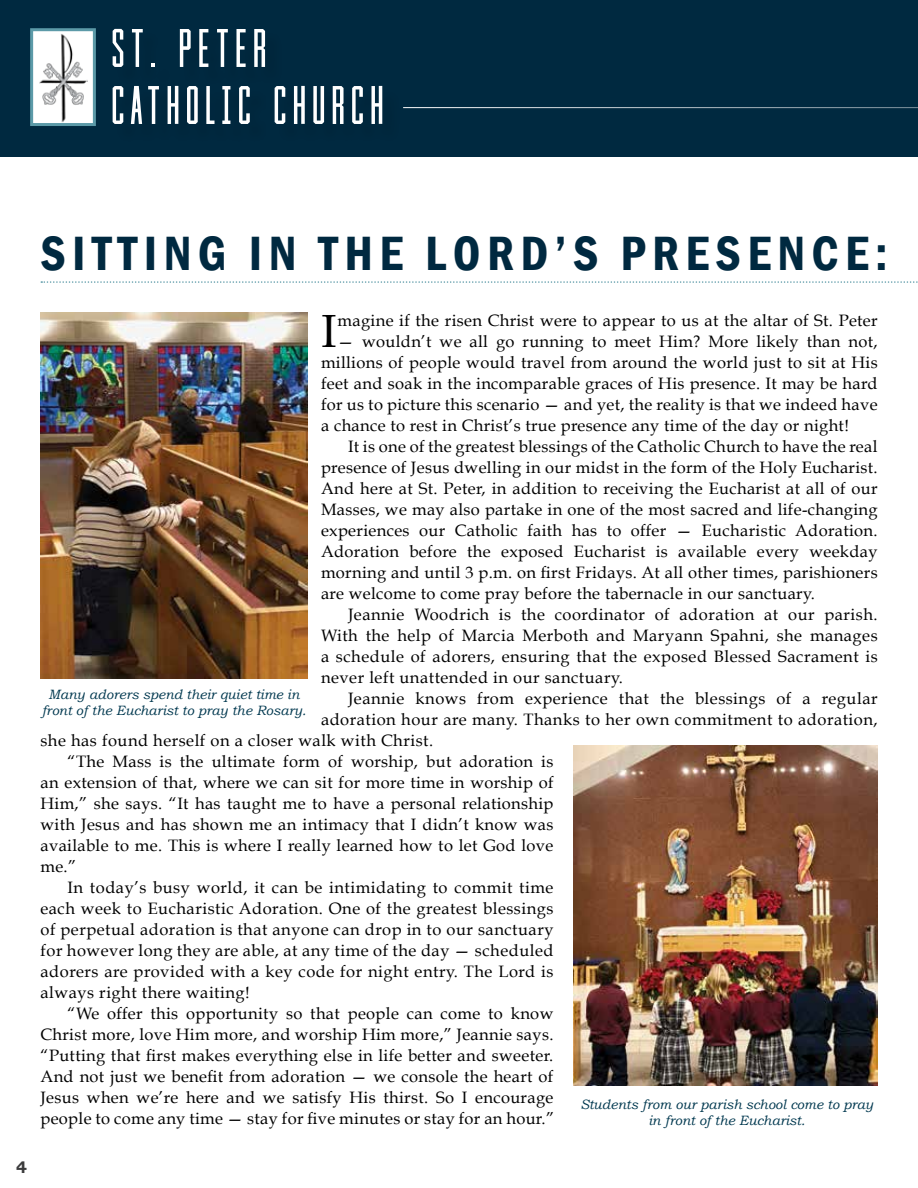
<style>
.page{position:relative;width:918px;height:1188px;background:#fff}
.page>*{position:absolute;margin:0;border:0;box-sizing:border-box;transform-origin:0 0}
.t1{font:condensed 54px/57px "Cast Iron";letter-spacing:.1em;color:#fff}
.t2{font:600 condensed 49.5px "Franklin Gothic";letter-spacing:.13em;color:#002940}
.t3{font:46.65px "Book Antiqua";color:#000}
.t4{font:16.5px/21px "Book Antiqua";letter-spacing:.02em;color:#000;text-align:justify}
.t5{font:700 16.5px "Bookman Old Style";color:#3b3b3c}
.t6{font:italic 13.5px/16.2px "Bookman Old Style";color:#01384f;text-align:center}
</style>
<div class="page">
<div style="left:0;top:0;width:918px;height:157px;background:#002940"></div>
<hr style="left:403px;top:107px;width:515px;height:1px;background:#fff">
<div style="left:32px;top:30px;width:62px;height:95px;background:#fff"></div>
<img style="left:39px;top:34px;width:49px;height:88px">
<div style="left:30px;top:28px;width:66px;height:98px;border:3px solid #5c9aa8"></div>
<svg style="left:41px;top:281px;width:877px;height:2px"></svg>
<img style="left:40px;top:313px;width:268px;height:365px">
<img style="left:574px;top:746px;width:304px;height:340px">
<h1 class="t1" style="left:111px;top:20px;width:274px">ST. PETER<br>CATHOLIC CHURCH</h1>
<h2 class="t2" style="left:40px;top:220px;width:849px">SITTING IN THE LORD’S PRESENCE:</h2>
<p class="t5" style="left:16px;top:1157px;width:12px">4</p>
<h3 class="t3" style="left:321px;top:302px;width:17px">I</h3>
<p class="t4" style="left:338px;top:310px;width:542px">magine if the risen Christ were to appear to us at the altar of St. Peter</p>
<p class="t4" style="left:321px;top:331px;width:558px;text-indent:17px">— wouldn’t we all go running to meet Him? More likely than not, millions of people would travel from around the world just to sit at His feet and soak in the incomparable graces of His presence. It may be hard for us to picture this scenario — and yet, the reality is that we indeed have a chance to rest in Christ’s true presence any time of the day or night!</p>
<p class="t4" style="left:321px;top:436px;width:558px;text-indent:27px">It is one of the greatest blessings of the Catholic Church to have the real presence of Jesus dwelling in our midst in the form of the Holy Eucharist.<br>And here at St. Peter, in addition to receiving the Eucharist at all of our Masses, we may also partake in one of the most sacred and life-changing experiences our Catholic faith has to offer — Eucharistic Adoration.<br>Adoration before the exposed Eucharist is available every weekday morning and until 3 p.m. on first Fridays. At all other times, parishioners are welcome to come pray before the tabernacle in our sanctuary.</p>
<p class="t4" style="left:321px;top:604px;width:558px;text-indent:27px">Jeannie Woodrich is the coordinator of adoration at our parish.<br>With the help of Marcia Merboth and Maryann Spahni, she manages a schedule of adorers, ensuring that the exposed Blessed Sacrament is never left unattended in our sanctuary.</p>
<p class="t4" style="left:348px;top:688px;width:531px">Jeannie knows from experience that the blessings of a regular</p>
<p class="t4" style="left:321px;top:709px;width:558px">adoration hour are many. Thanks to her own commitment to adoration,</p>
<p class="t4" style="left:41px;top:730px;width:394px">she has found herself on a closer walk with Christ.</p>
<p class="t4" style="left:68px;top:751px;width:487px">“The Mass is the ultimate form of worship, but adoration is</p>
<p class="t4" style="left:41px;top:772px;width:515px">an extension of that, where we can sit for more time in worship of</p>
<p class="t4" style="left:41px;top:793px;width:514px">Him,” she says. “It has taught me to have a personal relationship</p>
<p class="t4" style="left:41px;top:814px;width:514px">with Jesus and has shown me an intimacy that I didn’t know was</p>
<p class="t4" style="left:41px;top:835px;width:515px">available to me. This is where I really learned how to let God love</p>
<p class="t4" style="left:41px;top:856px;width:37px">me.”</p>
<p class="t4" style="left:68px;top:877px;width:487px">In today’s busy world, it can be intimidating to commit time</p>
<p class="t4" style="left:41px;top:898px;width:514px">each week to Eucharistic Adoration. One of the greatest blessings</p>
<p class="t4" style="left:41px;top:919px;width:515px">of perpetual adoration is that anyone can drop in to our sanctuary</p>
<p class="t4" style="left:41px;top:940px;width:515px">for however long they are able, at any time of the day — scheduled</p>
<p class="t4" style="left:41px;top:961px;width:515px">adorers are provided with a key code for night entry. The Lord is</p>
<p class="t4" style="left:41px;top:982px;width:211px">always right there waiting!</p>
<p class="t4" style="left:68px;top:1003px;width:487px">“We offer this opportunity so that people can come to know</p>
<p class="t4" style="left:41px;top:1024px;width:515px">Christ more, love Him more, and worship Him more,” Jeannie says.</p>
<p class="t4" style="left:41px;top:1045px;width:514px">“Putting that first makes everything else in life better and sweeter.</p>
<p class="t4" style="left:41px;top:1066px;width:514px">And not just we benefit from adoration — we console the heart of</p>
<p class="t4" style="left:41px;top:1087px;width:514px">Jesus when we’re here and we satisfy His thirst. So I encourage</p>
<p class="t4" style="left:41px;top:1108px;width:515px">people to come any time — stay for five minutes or stay for an hour.”</p>
<p class="t6" style="left:42px;top:687px;width:266px">Many adorers spend their quiet time in front of the Eucharist to pray the Rosary.</p>
<p class="t6" style="left:580px;top:1096px;width:294px">Students from our parish school come to pray in front of the Eucharist.</p>
</div>
